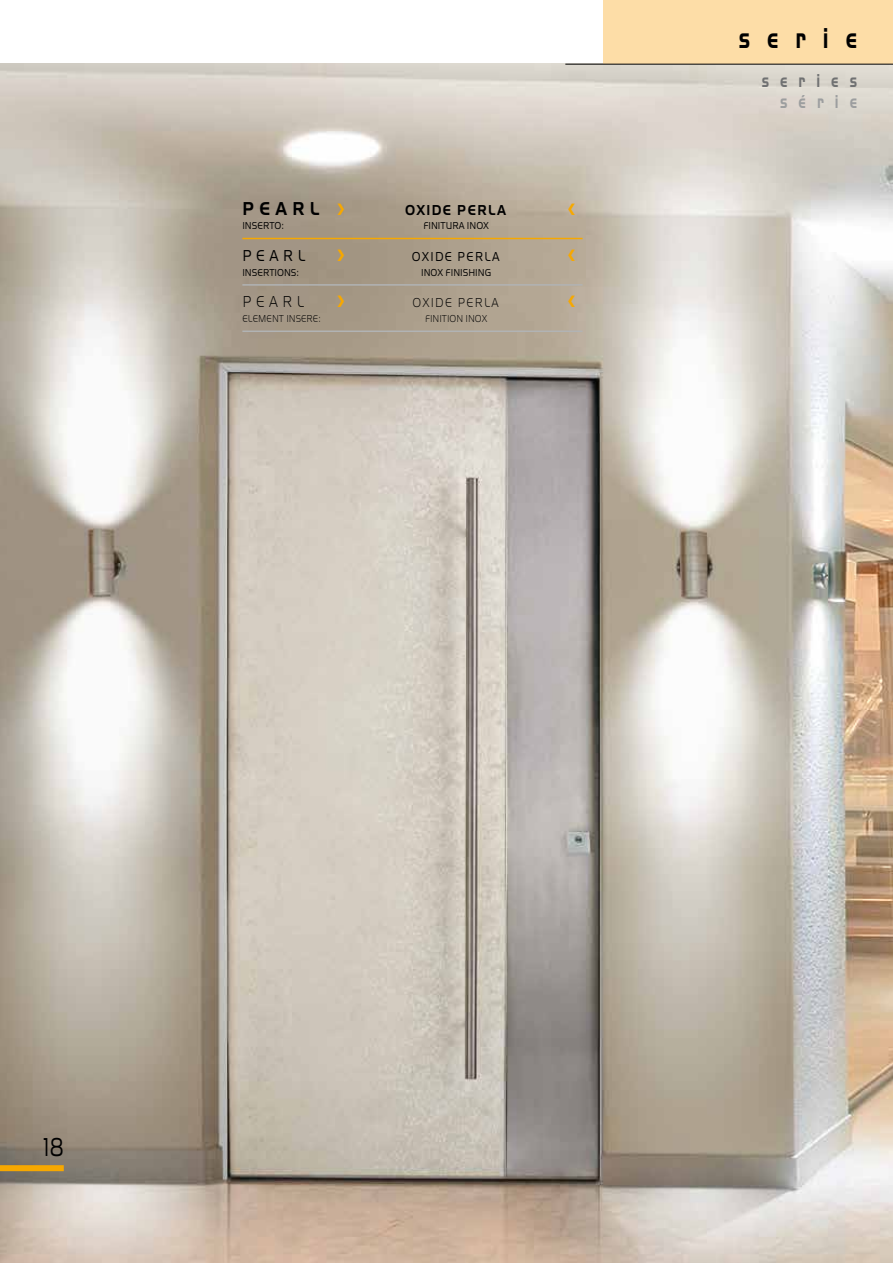
<style>
.page{position:relative;width:893px;height:1263px;background:#fff}
.page>*{position:absolute;margin:0;border:0;box-sizing:border-box;transform-origin:0 0}
.t1{font:700 30px "Handel Gothic ITC Std";letter-spacing:.75em;color:#000;scale:.75 1}
.t2{font:27px "Handel Gothic ITC Std";color:#000;scale:.75 1}
.t3{font:700 19.5px "Handel Gothic ITC Std";letter-spacing:.75em;color:#707172;scale:.75 1}
.t4{font:700 19.5px "Handel Gothic ITC Std";letter-spacing:.75em;color:#9c9e9f;scale:.75 1}
.t5{font:700 19.5px "Handel Gothic ITC Std";letter-spacing:.3em;color:#000;scale:.9 1}
.t6{font:16.5px "Handel Gothic ITC Std";letter-spacing:.3em;color:#000;scale:.9 1}
.t7{font:300 16.5px "Handel Gothic ITC Com";letter-spacing:.3em;color:#000;scale:.9 1}
.t8{font:700 15px "Handel Gothic ITC Std";letter-spacing:.1em;color:#000;scale:.9 1}
.t9{font:13.5px "Handel Gothic ITC Std";letter-spacing:.1em;color:#000;scale:.9 1}
.t10{font:300 13.5px "Handel Gothic ITC Com";letter-spacing:.1em;color:#000;scale:.9 1}
.t11{font:10.5px "Handel Gothic ITC Std";color:#000;scale:.9 1}
.t12{font:300 10.5px "Handel Gothic ITC Com";color:#000;scale:.9 1}
</style>
<div class="page">
<img style="left:0;top:64px;width:893px;height:1199px">
<div style="left:604px;top:0;width:289px;height:64px;background:#fddda7"></div>
<div style="left:0;top:1165px;width:64px;height:6px;background:#f7a800"></div>
<hr style="left:565px;top:64px;width:328px;height:1px;background:#000">
<hr style="left:242px;top:238px;width:341px;height:1px;background:#f7a800">
<hr style="left:242px;top:284px;width:341px;height:2px;background:#b1b3b4">
<hr style="left:242px;top:330px;width:341px;height:2px;background:#b1b3b4">
<svg style="left:337px;top:203px;width:7px;height:12px"></svg>
<svg style="left:568px;top:203px;width:7px;height:12px"></svg>
<svg style="left:337px;top:250px;width:7px;height:11px"></svg>
<svg style="left:568px;top:250px;width:7px;height:11px"></svg>
<svg style="left:337px;top:296px;width:7px;height:11px"></svg>
<svg style="left:568px;top:296px;width:7px;height:11px"></svg>
<h3 class="t5" style="left:242px;top:197px;width:87px">PEARL</h3>
<h3 class="t8" style="left:405px;top:201px;width:114px">OXIDE PERLA</h3>
<p class="t11" style="left:242px;top:220px;width:48px">INSERTO:</p>
<p class="t11" style="left:423px;top:220px;width:74px">FINITURA INOX</p>
<h3 class="t6" style="left:242px;top:246px;width:72px">PEARL</h3>
<p class="t9" style="left:412px;top:249px;width:99px">OXIDE PERLA</p>
<p class="t11" style="left:242px;top:266px;width:65px">INSERTIONS:</p>
<p class="t11" style="left:421px;top:266px;width:79px">INOX FINISHING</p>
<h3 class="t7" style="left:242px;top:293px;width:70px">PEARL</h3>
<p class="t10" style="left:412px;top:296px;width:97px">OXIDE PERLA</p>
<p class="t12" style="left:242px;top:313px;width:89px">ELEMENT INSERE:</p>
<p class="t12" style="left:425px;top:313px;width:71px">FINITION INOX</p>
<h1 class="t1" style="left:739px;top:21px;width:160px">serie</h1>
<h3 class="t3" style="left:762px;top:69px;width:129px">series</h3>
<h3 class="t4" style="left:780px;top:91px;width:104px">série</h3>
<h2 class="t2" style="left:43px;top:1132px;width:29px">18</h2>
</div>
